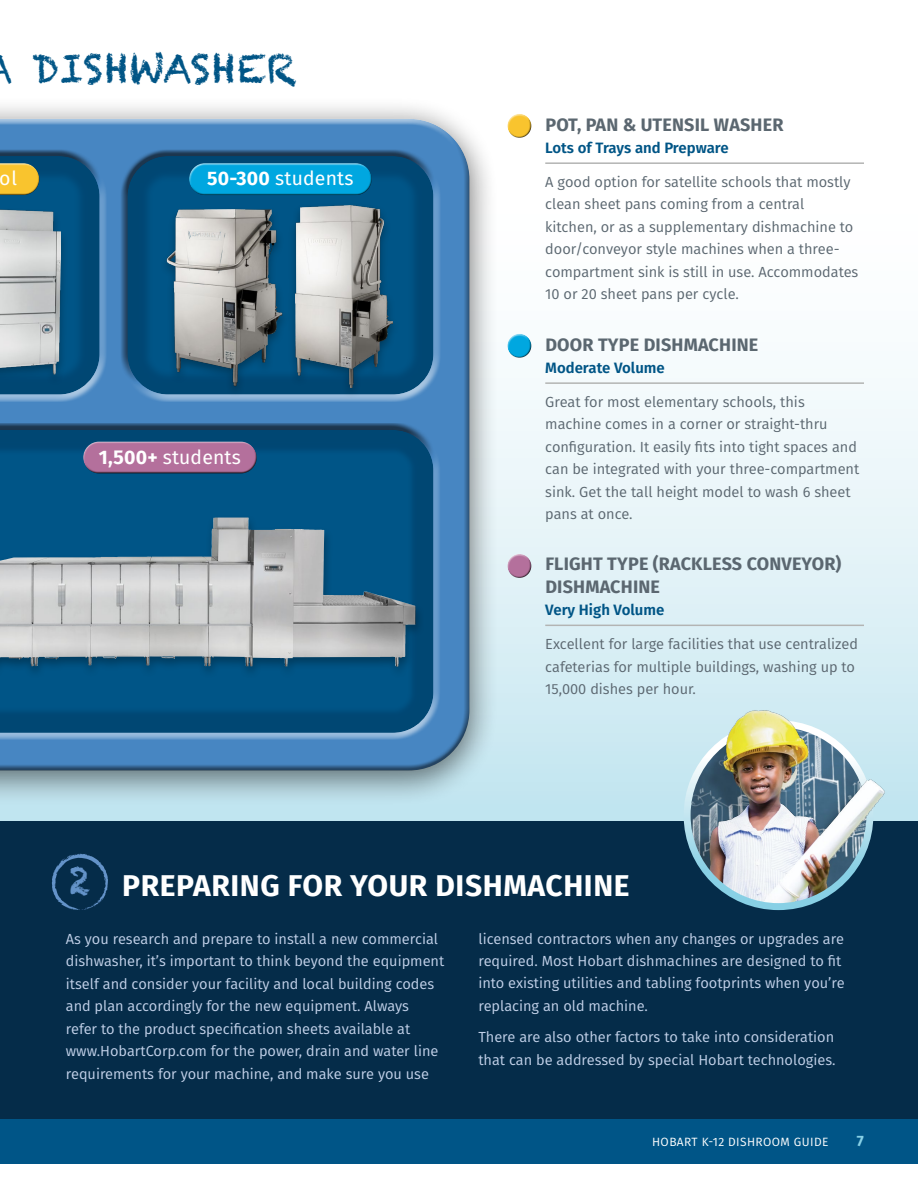
<style>
.page{position:relative;width:918px;height:1188px;background:#fff}
.page>*{position:absolute;margin:0;border:0;box-sizing:border-box;transform-origin:0 0}
.t1{font:39px "Chalkduster";letter-spacing:.01em;color:#005586}
.t2{font:39px "Chalkduster";color:#6493c9}
.t3{font:700 30px "Fira Sans";letter-spacing:.02em;color:#fff}
.t4{font:19.5px "Fira Sans";letter-spacing:.01em;color:#fff}
.t5{font:700 18px/22.5px "Fira Sans";letter-spacing:.01em;color:#5b6770}
.t6{font:600 15px "Fira Sans";color:#005586}
.t7{font:700 15px "Fira Sans";color:#88d1e6}
.t8{font:14.7px/22.5px "Fira Sans";color:#c2d1e9}
.t9{font:14.7px/22.5px "Fira Sans";color:#5b6770}
.t10{font:12px "Fira Sans";letter-spacing:.035em;color:#fff}
.s1{font-weight:700}
</style>
<div class="page">
<svg style="left:0;top:378px;width:918px;height:444px"></svg>
<div style="left:0;top:822px;width:918px;height:297px;background:#052c49"></div>
<div style="left:0;top:96px;width:499px;height:711px;background:#000;opacity:.5"></div>
<div style="left:0;top:112px;width:466px;height:630px;background:#fff;opacity:.75"></div>
<div style="left:0;top:138px;width:477px;height:634px;background:#000;opacity:.5"></div>
<div style="left:0;top:404px;width:458px;height:342px;background:#052b48;opacity:.2"></div>
<div style="left:0;top:131px;width:125px;height:277px;background:#052b48;opacity:.2"></div>
<div style="left:101px;top:131px;width:357px;height:277px;background:#052b48;opacity:.2"></div>
<div style="left:160px;top:207px;width:130px;height:192px;background:#000;opacity:.3"></div>
<img style="left:164px;top:207px;width:119px;height:180px">
<div style="left:287px;top:202px;width:114px;height:198px;background:#000;opacity:.3"></div>
<img style="left:295px;top:205px;width:98px;height:182px">
<hr style="left:545px;top:162px;width:319px;height:2px;background:#b3b4b3">
<hr style="left:545px;top:382px;width:319px;height:2px;background:#b3b4b3">
<hr style="left:545px;top:625px;width:319px;height:1px;background:#b3b4b3">
<div style="left:187px;top:161px;width:185px;height:26px;background:#fff;opacity:.75"></div>
<div style="left:188px;top:168px;width:186px;height:27px;background:#000;opacity:.75"></div>
<svg style="left:0;top:156px;width:100px;height:238px;background:#57839f"></svg>
<div style="left:0;top:161px;width:40px;height:26px;background:#fff;opacity:.75"></div>
<div style="left:0;top:168px;width:42px;height:27px;background:#000;opacity:.75"></div>
<div style="left:81px;top:439px;width:177px;height:26px;background:#fff;opacity:.75"></div>
<div style="left:82px;top:447px;width:177px;height:27px;background:#000;opacity:.75"></div>
<div style="left:505px;top:112px;width:27px;height:20px;background:#fff;opacity:.75"></div>
<div style="left:506px;top:117px;width:28px;height:22px;background:#000;opacity:.75"></div>
<div style="left:505px;top:331px;width:27px;height:20px;background:#fff;opacity:.75"></div>
<div style="left:506px;top:337px;width:28px;height:22px;background:#000;opacity:.75"></div>
<div style="left:505px;top:552px;width:27px;height:20px;background:#fff;opacity:.75"></div>
<div style="left:506px;top:558px;width:28px;height:21px;background:#000;opacity:.75"></div>
<div style="left:0;top:515px;width:425px;height:165px;background:#000;opacity:.3"></div>
<img style="left:0;top:518px;width:215px;height:148px">
<svg style="left:52px;top:853px;width:56px;height:57px"></svg>
<img style="left:687px;top:698px;width:201px;height:203px">
<div style="left:0;top:1119px;width:918px;height:45px;background:#005587"></div>
<h1 class="t1" style="left:32px;top:45px;width:266px">DISHWASHER</h1>
<h3 class="t4" style="left:0;top:164px;width:19px">ol</h3>
<h3 class="t4" style="left:207px;top:164px;width:148px"><span class="s1">50-300</span> students</h3>
<h3 class="t4" style="left:99px;top:442px;width:144px"><span class="s1">1,500+</span> students</h3>
<p class="t5" style="left:545px;top:112px;width:240px">POT, PAN &amp; UTENSIL WASHER</p>
<p class="t6" style="left:545px;top:136px;width:185px">Lots of Trays and Prepware</p>
<p class="t9" style="left:545px;top:170px;width:315px">A good option for satellite schools that mostly clean sheet pans coming from a central kitchen, or as a supplementary dishmachine to door/conveyor style machines when a three&shy;compartment sink is still in use. Accommodates 10 or 20 sheet pans per cycle.</p>
<p class="t5" style="left:545px;top:332px;width:215px">DOOR TYPE DISHMACHINE</p>
<p class="t6" style="left:545px;top:356px;width:121px">Moderate Volume</p>
<p class="t9" style="left:545px;top:390px;width:316px">Great for most elementary schools, this machine comes in a corner or straight-thru configuration. It easily fits into tight spaces and can be integrated with your three-compartment sink. Get the tall height model to wash 6 sheet pans at once.</p>
<p class="t5" style="left:545px;top:552px;width:298px">FLIGHT TYPE (RACKLESS CONVEYOR)<br>DISHMACHINE</p>
<p class="t6" style="left:545px;top:598px;width:121px">Very High Volume</p>
<p class="t9" style="left:545px;top:632px;width:314px">Excellent for large facilities that use centralized cafeterias for multiple buildings, washing up to<br>15,000 dishes per hour.</p>
<h1 class="t2" style="left:69px;top:858px;width:23px">2</h1>
<h2 class="t3" style="left:122px;top:861px;width:509px">PREPARING FOR YOUR DISHMACHINE</h2>
<p class="t8" style="left:66px;top:927px;width:380px">As you research and prepare to install a new commercial dishwasher, it’s important to think beyond the equipment itself and consider your facility and local building codes and plan accordingly for the new equipment. Always<br>refer to the product specification sheets available at www.HobartCorp.com for the power, drain and water line requirements for your machine, and make sure you use</p>
<p class="t8" style="left:478px;top:927px;width:368px">licensed contractors when any changes or upgrades are required. Most Hobart dishmachines are designed to fit into existing utilities and tabling footprints when you’re replacing an old machine.</p>
<p class="t8" style="left:478px;top:1026px;width:359px">There are also other factors to take into consideration that can be addressed by special Hobart technologies.</p>
<p class="t10" style="left:652px;top:1133px;width:178px">HOBART K-12 DISHROOM GUIDE</p>
<p class="t7" style="left:857px;top:1128px;width:9px">7</p>
</div>
